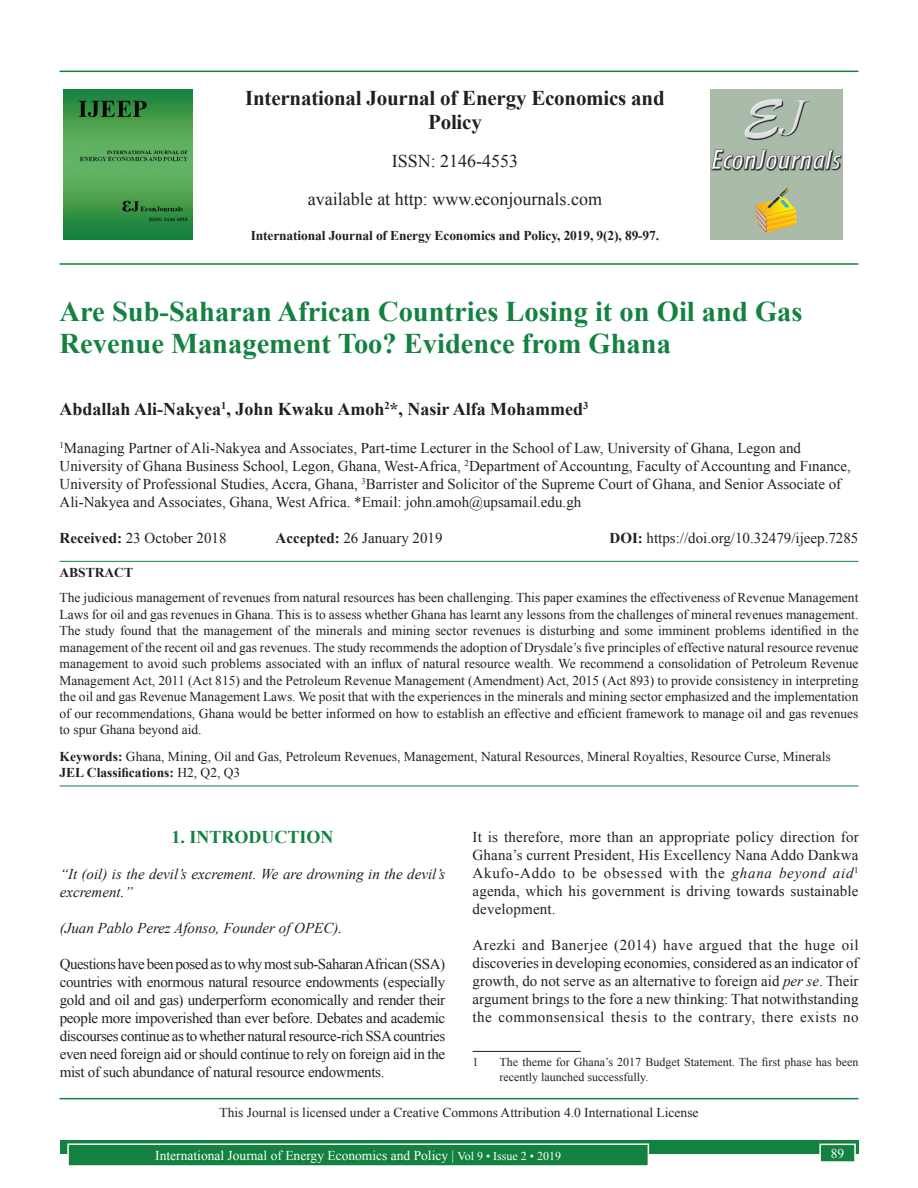
<style>
.page{position:relative;width:918px;height:1188px;background:#fff}
.page>*{position:absolute;margin:0;border:0;box-sizing:border-box;transform-origin:0 0}
.AT{font:700 28.5px/31.5px "Times New Roman";color:#13813f}
.Issue_details{font:700 21px/24px "Times New Roman";letter-spacing:-.01em;color:#231f20;text-align:center}
.AU{font:700 18px "Times New Roman";color:#231f20}
.Issue_details-2{font:18px "Times New Roman";color:#231f20}
.t1{font:700 18px "Times New Roman";color:#13813f}
.TX{font:15px/18px "Times New Roman";letter-spacing:.005em;color:#231f20;text-align:justify}
.AFF{font:15px/18px "Times New Roman";color:#231f20}
.TX-2{font:italic 15px/18px "Times New Roman";color:#231f20}
.ABS{font:13.5px/16.5px "Times New Roman";color:#231f20;text-align:justify}
.KWD{font:13.5px/16.2px "Times New Roman";color:#231f20}
.CCA{font:13.5px "Times New Roman";color:#231f20}
.Folio{font:13.5px "Times New Roman";color:#fff}
.Issue_details-3{font:700 13.5px "Times New Roman";letter-spacing:-.01em;color:#231f20}
.ABSH{font:700 13.5px "Times New Roman";color:#231f20}
.FN{font:12px/15px "Times New Roman";color:#231f20}
.s1{font-weight:700}
.s2{font-style:italic}
.s3{font-size:12px}
</style>
<div class="page">
<div style="left:60px;top:1140px;width:798px;height:13px;background:#13813f"></div>
<div style="left:68px;top:1144px;width:580px;height:22px;background:#13813f"></div>
<div style="left:67px;top:1143px;width:582px;height:24px;border:2px solid #fff"></div>
<div style="left:820px;top:1144px;width:35px;height:18px;background:#13813f"></div>
<div style="left:819px;top:1144px;width:37px;height:19px;border:2px solid #fff"></div>
<hr style="left:60px;top:71px;width:798px;height:1px;background:#13813f">
<hr style="left:60px;top:263px;width:798px;height:2px;background:#13813f">
<img style="left:64px;top:89px;width:129px;height:151px">
<img style="left:711px;top:89px;width:132px;height:150px">
<hr style="left:60px;top:561px;width:798px;height:1px;background:#13813f">
<hr style="left:60px;top:786px;width:798px;height:1px;background:#13813f">
<hr style="left:473px;top:1051px;width:108px;height:1px;background:#231f20">
<hr style="left:60px;top:1098px;width:798px;height:1px;background:#13813f">
<p class="Issue_details" style="left:245px;top:85px;width:421px">International Journal of Energy Economics and<br>Policy</p>
<p class="Issue_details-2" style="left:392px;top:149px;width:128px">ISSN: 2146-4553</p>
<p class="Issue_details-2" style="left:308px;top:187px;width:296px">available at http: www.econjournals.com</p>
<p class="Issue_details-3" style="left:251px;top:226px;width:410px">International Journal of Energy Economics and Policy, 2019, 9(2), 89-97.</p>
<p class="AT" style="left:60px;top:295px;width:744px">Are Sub-Saharan African Countries Losing it on Oil and Gas<br>Revenue Management Too? Evidence from Ghana</p>
<p class="AU" style="left:60px;top:396px;width:530px">Abdallah Ali-Nakyea<sup>1</sup>, John Kwaku Amoh<sup>2</sup>*, Nasir Alfa Mohammed<sup>3</sup></p>
<p class="AFF" style="left:60px;top:438px;width:793px"><sup>1</sup>Managing Partner of Ali-Nakyea and Associates, Part-time Lecturer in the School of Law, University of Ghana, Legon and University of Ghana Business School, Legon, Ghana, West-Africa, <sup>2</sup>Department of Accountıng, Faculty of Accountıng and Fınance, University of Professional Studies, Accra, Ghana, <sup>3</sup>Barrister and Solicitor of the Supreme Court of Ghana, and Senior Associate of Ali-Nakyea and Associates, Ghana, West Africa. *Email: john.amoh@upsamail.edu.gh</p>
<p class="TX" style="left:60px;top:528px;width:169px"><span class="s1">Received:</span> 23 October 2018</p>
<p class="TX" style="left:276px;top:528px;width:169px"><span class="s1">Accepted:</span> 26 January 2019</p>
<p class="TX" style="left:610px;top:528px;width:250px"><span class="s1">DOI:</span> https://doi.org/10.32479/ijeep.7285</p>
<p class="ABSH" style="left:60px;top:563px;width:75px">ABSTRACT</p>
<p class="ABS" style="left:60px;top:589px;width:801px">The judicious management of revenues from natural resources has been challenging. This paper examines the effectiveness of Revenue Management Laws for oil and gas revenues in Ghana. This is to assess whether Ghana has learnt any lessons from the challenges of mineral revenues management.<br>The study found that the management of the minerals and mining sector revenues is disturbing and some imminent problems identified in the management of the recent oil and gas revenues. The study recommends the adoption of Drysdale’s five principles of effective natural resource revenue management to avoid such problems associated with an influx of natural resource wealth. We recommend a consolidation of Petroleum Revenue Management Act, 2011 (Act 815) and the Petroleum Revenue Management (Amendment) Act, 2015 (Act 893) to provide consistency in interpreting the oil and gas Revenue Management Laws. We posit that with the experiences in the minerals and mining sector emphasized and the implementation of our recommendations, Ghana would be better informed on how to establish an effective and efficient framework to manage oil and gas revenues to spur Ghana beyond aid.</p>
<p class="KWD" style="left:60px;top:748px;width:773px"><span class="s1">Keywords:</span> Ghana, Mining, Oil and Gas, Petroleum Revenues, Management, Natural Resources, Mineral Royalties, Resource Curse, Minerals<br><span class="s1">JEL Classifications:</span> H2, Q2, Q3</p>
<p class="TX" style="left:473px;top:827px;width:388px">It is therefore, more than an appropriate policy direction for Ghana’s current President, His Excellency Nana Addo Dankwa Akufo-Addo to be obsessed with the <span class="s2">ghana beyond aid</span><sup>1 </sup>agenda, which his government is driving towards sustainable development.</p>
<p class="TX" style="left:473px;top:935px;width:387px">Arezki and Banerjee (2014) have argued that the huge oil discoveries in developing economies, considered as an indicator of growth, do not serve as an alternative to foreign aid <span class="s2">per se</span>. Their argument brings to the fore a new thinking: That notwithstanding the commonsensical thesis to the contrary, there exists no</p>
<p class="FN" style="left:473px;top:1055px;width:7px">1</p>
<p class="FN" style="left:500px;top:1055px;width:360px">The theme for Ghana’s 2017 Budget Statement. The first phase has been recently launched successfully.</p>
<p class="CCA" style="left:219px;top:1104px;width:481px">This Journal is licensed under a Creative Commons Attribution 4.0 International License</p>
<h1 class="t1" style="left:171px;top:825px;width:163px">1. INTRODUCTION</h1>
<p class="TX-2" style="left:60px;top:865px;width:387px">‘‘It (oil) is the devil’s excrement. We are drowning in the devil’s excrement.’’</p>
<p class="TX-2" style="left:60px;top:919px;width:284px">(Juan Pablo Perez Afonso, Founder of OPEC).</p>
<p class="TX" style="left:60px;top:955px;width:387px">Questions have been posed as to why most sub-Saharan African (SSA) countries with enormous natural resource endowments (especially gold and oil and gas) underperform economically and render their people more impoverished than ever before. Debates and academic discourses continue as to whether natural resource-rich SSA countries even need foreign aid or should continue to rely on foreign aid in the mist of such abundance of natural resource endowments.</p>
<p class="Folio" style="left:155px;top:1146px;width:407px">International Journal of Energy Economics and Policy | <span class="s3">Vol 9 • Issue 2 • 2019</span></p>
<p class="Folio" style="left:831px;top:1144px;width:15px">89</p>
</div>
